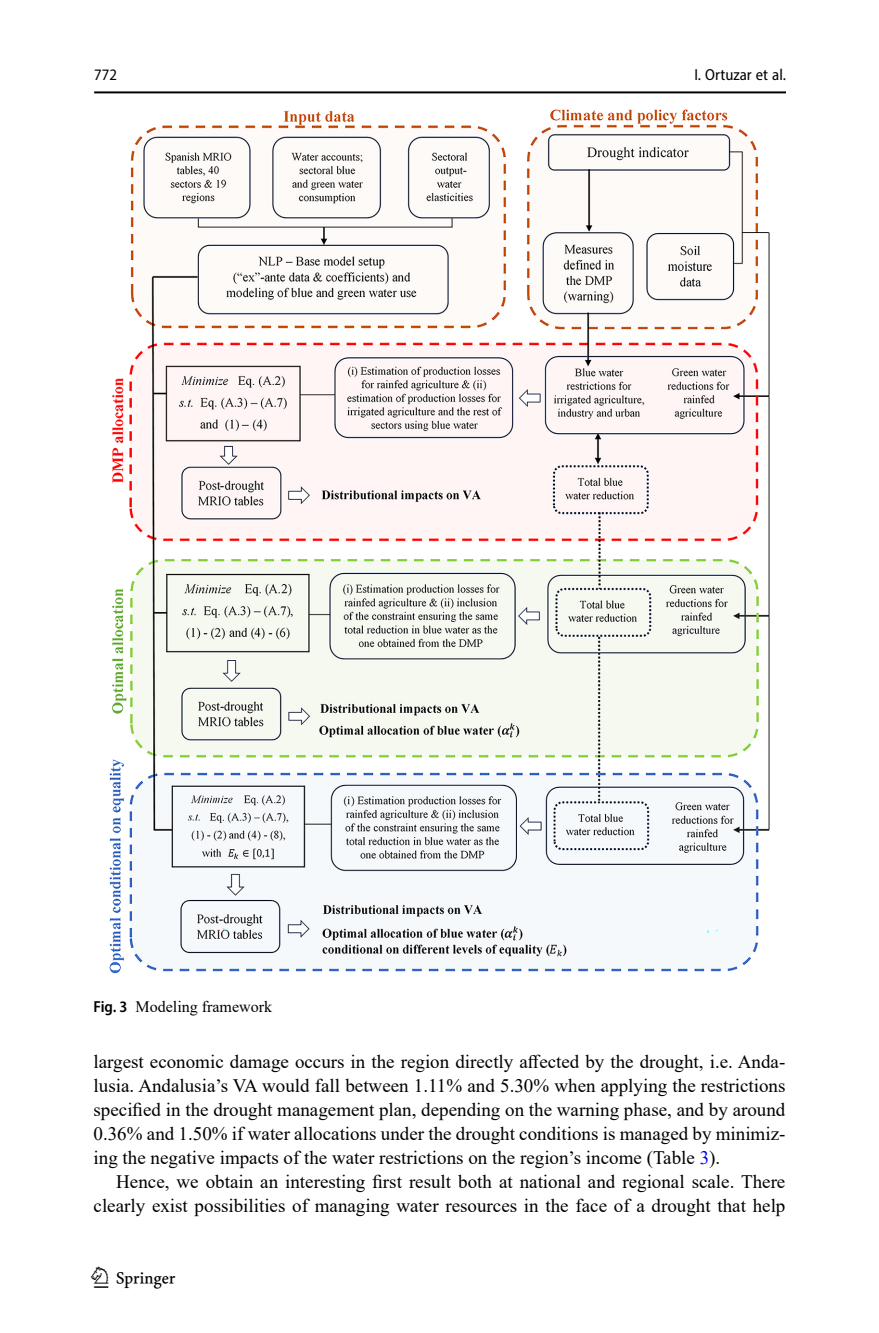
<style>
.page{position:relative;width:879px;height:1333px;background:#fff}
.page>*{position:absolute;margin:0;border:0;box-sizing:border-box;transform-origin:0 0}
.t1{font:30px "Springnew";color:#000}
.Body_Text{font:19px/24px "Times New Roman";color:#000;text-align:justify}
.Body_Text_Indent{font:19px/24px "Times New Roman";color:#000;text-align:right}
.Figure_Caption{font:16px "Times New Roman";color:#000}
.t2{font:semi-condensed 16px "Myriad Pro";color:#000}
.s1{font-family:"Myriad Pro";font-weight:600;font-stretch:semi-condensed}
.s2{color:#00f}
</style>
<div class="page">
<hr style="left:94px;top:91px;width:692px;height:2px;background:#000">
<img style="left:109px;top:109px;width:661px;height:865px">
<p class="t2" style="left:94px;top:65px;width:24px">772</p>
<p class="Figure_Caption" style="left:94px;top:994px;width:180px"><span class="s1">Fig. 3</span> Modeling framework</p>
<p class="t2" style="left:694px;top:65px;width:93px">I. Ortuzar et al.</p>
<p class="Body_Text" style="left:94px;top:1049px;width:693px">largest economic damage occurs in the region directly affected by the drought, i.e. Anda&shy;lusia. Andalusia’s VA would fall between 1.11% and 5.30% when applying the restrictions specified in the drought management plan, depending on the warning phase, and by around 0.36% and 1.50% if water allocations under the drought conditions is managed by minimiz&shy;ing the negative impacts of the water restrictions on the region’s income (Table <span class="s2">3</span>).</p>
<p class="Body_Text_Indent" style="left:94px;top:1169px;width:693px">Hence, we obtain an interesting first result both at national and regional scale. There clearly exist possibilities of managing water resources in the face of a drought that help</p>
<h1 class="t1" style="left:94px;top:1260px;width:83px">1 3</h1>
</div>
